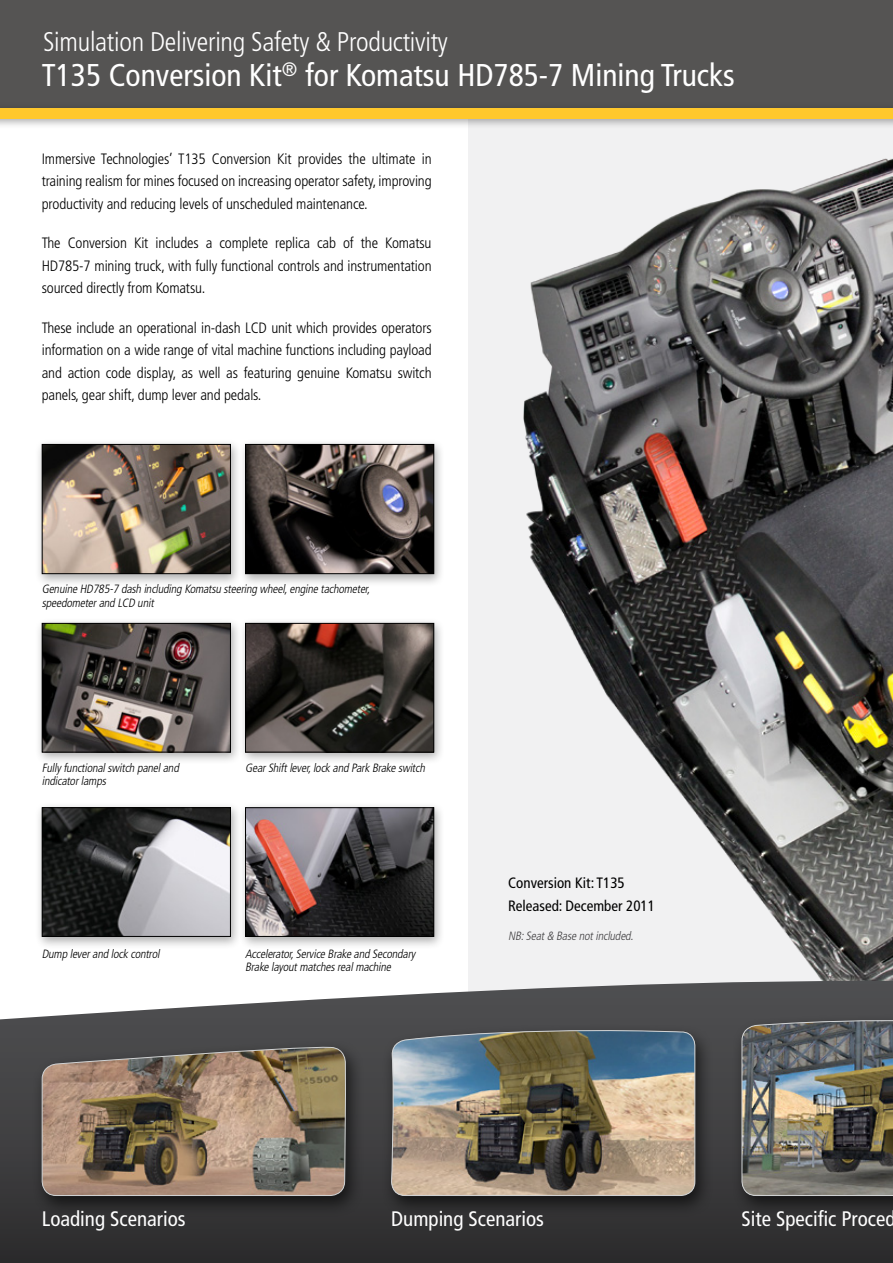
<style>
.page{position:relative;width:893px;height:1263px;background:#fff}
.page>*{position:absolute;margin:0;border:0;box-sizing:border-box;transform-origin:0 0}
.t1{font:condensed 31.5px "Frutiger LT Std";color:#fff}
.t2{font:300 condensed 27px "Frutiger LT Std";letter-spacing:-.01em;color:#fff}
.t3{font:condensed 21px "Frutiger LT Std";color:#fff}
.t4{font:300 condensed 15px/22.5px "Frutiger LT Std";letter-spacing:-.01em;color:#000;text-align:justify}
.t5{font:condensed 15px/22.5px "Frutiger LT Std";color:#000}
.t6{font:italic 300 condensed 12px/13.5px "Frutiger LT Std";color:#000}
.t7{font:italic 300 condensed 12px "Frutiger LT Std";color:#414042}
</style>
<div class="page">
<div style="left:468px;top:83px;width:425px;height:931px;background:#f1f1f2"></div>
<img style="left:523px;top:158px;width:370px;height:823px">
<div style="left:0;top:0;width:893px;height:108px;background:#555453"></div>
<div style="left:0;top:102px;width:893px;height:27px;background:#000;opacity:.35"></div>
<div style="left:0;top:108px;width:893px;height:11px;background:#ffc82c"></div>
<svg style="left:0;top:981px;width:893px;height:282px;background:#555456"></svg>
<div style="left:731px;top:1013px;width:162px;height:204px;background:#000;opacity:.63"></div>
<img style="left:741px;top:1013px;width:152px;height:183px">
<div style="left:382px;top:1023px;width:332px;height:194px;background:#000;opacity:.63"></div>
<img style="left:391px;top:1026px;width:305px;height:170px">
<div style="left:32px;top:1040px;width:332px;height:177px;background:#000;opacity:.63"></div>
<img style="left:41px;top:1045px;width:305px;height:151px">
<div style="left:238px;top:439px;width:208px;height:148px;background:#000;opacity:.32"></div>
<img style="left:247px;top:446px;width:185px;height:126px">
<div style="left:245px;top:444px;width:189px;height:130px;border:1px solid #000"></div>
<div style="left:35px;top:439px;width:207px;height:148px;background:#000;opacity:.32"></div>
<img style="left:44px;top:446px;width:185px;height:126px">
<div style="left:42px;top:444px;width:189px;height:130px;border:1px solid #000"></div>
<div style="left:35px;top:618px;width:207px;height:147px;background:#000;opacity:.32"></div>
<img style="left:44px;top:625px;width:185px;height:125px">
<div style="left:42px;top:623px;width:189px;height:129px;border:1px solid #000"></div>
<div style="left:238px;top:618px;width:208px;height:147px;background:#000;opacity:.32"></div>
<img style="left:247px;top:625px;width:185px;height:125px">
<div style="left:245px;top:623px;width:189px;height:129px;border:1px solid #000"></div>
<div style="left:35px;top:802px;width:207px;height:147px;background:#000;opacity:.32"></div>
<img style="left:44px;top:809px;width:185px;height:126px">
<div style="left:42px;top:807px;width:189px;height:130px;border:1px solid #000"></div>
<div style="left:238px;top:802px;width:208px;height:147px;background:#000;opacity:.32"></div>
<img style="left:247px;top:809px;width:185px;height:126px">
<div style="left:245px;top:807px;width:189px;height:130px;border:1px solid #000"></div>
<h2 class="t2" style="left:43px;top:26px;width:406px">Simulation Delivering Safety &amp; Productivity</h2>
<h1 class="t1" style="left:42px;top:57px;width:694px">T135 Conversion Kit<sup>®</sup> for Komatsu HD785-7 Mining Trucks</h1>
<p class="t4" style="left:42px;top:148px;width:391px">Immersive Technologies’ T135 Conversion Kit provides the ultimate in training realism for mines focused on increasing operator safety, improving productivity and reducing levels of unscheduled maintenance.</p>
<p class="t4" style="left:42px;top:232px;width:391px">The Conversion Kit includes a complete replica cab of the Komatsu HD785‑7 mining truck, with fully functional controls and instrumentation sourced directly from Komatsu.</p>
<p class="t4" style="left:42px;top:317px;width:391px">These include an operational in-dash LCD unit which provides operators information on a wide range of vital machine functions including payload and action code display, as well as featuring genuine Komatsu switch panels, gear shift, dump lever and pedals.</p>
<p class="t6" style="left:42px;top:583px;width:332px">Genuine HD785-7 dash including Komatsu steering wheel,engine tachometer, speedometerand LCD unit</p>
<p class="t6" style="left:42px;top:761px;width:141px">Fullyfunctionalswitch paneland indicatorlamps</p>
<p class="t6" style="left:245px;top:761px;width:184px">GearShiftlever,lock and Park Brake switch</p>
<p class="t6" style="left:42px;top:947px;width:122px">Dump leverand lock control</p>
<p class="t6" style="left:245px;top:947px;width:174px">Accelerator,Service Brake and Secondary<br>Brake layoutmatchesrealmachine</p>
<p class="t5" style="left:508px;top:872px;width:148px">Conversion Kit: T135<br>Released: December 2011</p>
<p class="t7" style="left:508px;top:929px;width:129px">NB:Seat&amp; Base notincluded.</p>
<h3 class="t3" style="left:42px;top:1207px;width:145px">Loading Scenarios</h3>
<h3 class="t3" style="left:391px;top:1207px;width:154px">Dumping Scenarios</h3>
<h3 class="t3" style="left:742px;top:1207px;width:155px">Site Specific Proced</h3>
</div>
